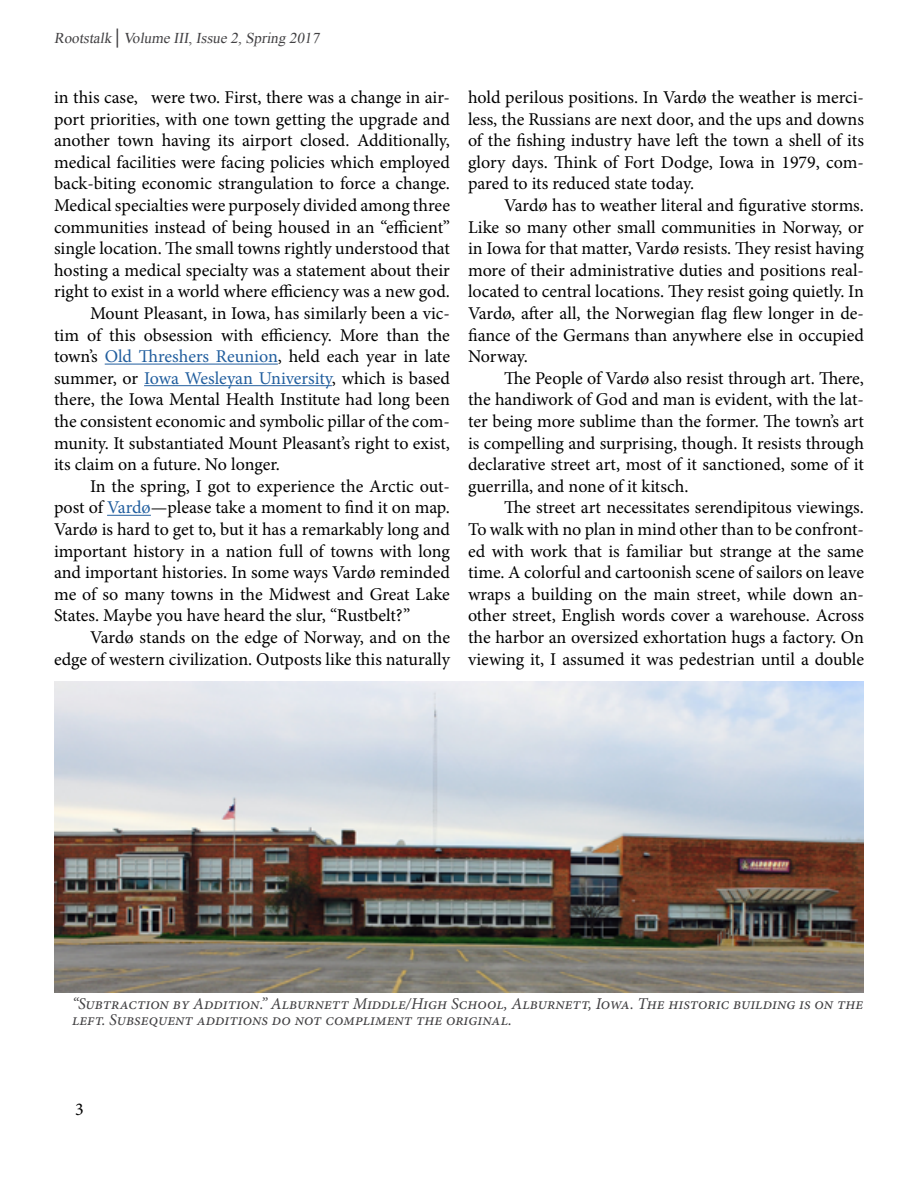
<style>
.page{position:relative;width:918px;height:1188px;background:#fff}
.page>*{position:absolute;margin:0;border:0;box-sizing:border-box;transform-origin:0 0}
.t1{font:18px/21.6px "Minion Pro";color:#000;text-align:justify}
.t2{font:italic 16.5px/16.5px "Minion Pro";color:#414042}
.t3{font:italic 15px "Times New Roman";color:#414042}
.s1{font-weight:700;font-style:normal;font-size:21px}
.s2{font-style:normal}
.s3{color:#215e9e}
</style>
<div class="page">
<hr style="left:105px;top:364px;width:173px;height:1px;background:#215e9e">
<hr style="left:144px;top:385px;width:188px;height:1px;background:#215e9e">
<hr style="left:107px;top:515px;width:44px;height:1px;background:#215e9e">
<img style="left:54px;top:682px;width:810px;height:310px">
<p class="t3" style="left:54px;top:28px;width:270px">Rootstalk <span class="s1">|</span> Volume III<span class="s2">,</span> Issue 2,Spring 2017</p>
<p class="t1" style="left:54px;top:87px;width:397px">in this case, were two. First, there was a change in air-</p>
<p class="t1" style="left:54px;top:108px;width:398px">port priorities, with one town getting the upgrade and</p>
<p class="t1" style="left:54px;top:130px;width:397px">another town having its airport closed. Additionally,</p>
<p class="t1" style="left:54px;top:151px;width:397px">medical facilities were facing policies which employed</p>
<p class="t1" style="left:54px;top:173px;width:397px">back-biting economic strangulation to force a change.</p>
<p class="t1" style="left:54px;top:195px;width:398px">Medical specialties were purposely divided among three</p>
<p class="t1" style="left:54px;top:216px;width:398px">communities instead of being housed in an “efficient”</p>
<p class="t1" style="left:54px;top:238px;width:398px">single location. The small towns rightly understood that</p>
<p class="t1" style="left:54px;top:259px;width:397px">hosting a medical specialty was a statement about their</p>
<p class="t1" style="left:54px;top:281px;width:398px">right to exist in a world where efficiency was a new god.</p>
<p class="t1" style="left:90px;top:303px;width:362px">Mount Pleasant, in Iowa, has similarly been a vic-</p>
<p class="t1" style="left:54px;top:324px;width:397px">tim of this obsession with efficiency. More than the</p>
<p class="t1" style="left:54px;top:346px;width:398px">town’s <span class="s3">Old Threshers Reunion</span>, held each year in late</p>
<p class="t1" style="left:54px;top:367px;width:397px">summer, or <span class="s3">Iowa Wesleyan University</span>, which is based</p>
<p class="t1" style="left:54px;top:389px;width:397px">there, the Iowa Mental Health Institute had long been</p>
<p class="t1" style="left:54px;top:411px;width:398px">the consistent economic and symbolic pillar of the com-</p>
<p class="t1" style="left:54px;top:432px;width:398px">munity. It substantiated Mount Pleasant’s right to exist,</p>
<p class="t1" style="left:54px;top:454px;width:227px">its claim on a future. No longer.</p>
<p class="t1" style="left:90px;top:475px;width:361px">In the spring, I got to experience the Arctic out-</p>
<p class="t1" style="left:54px;top:497px;width:397px">post of <span class="s3">Vardø</span>—please take a moment to find it on map.</p>
<p class="t1" style="left:54px;top:519px;width:398px">Vardø is hard to get to, but it has a remarkably long and</p>
<p class="t1" style="left:54px;top:540px;width:398px">important history in a nation full of towns with long</p>
<p class="t1" style="left:54px;top:562px;width:398px">and important histories. In some ways Vardø reminded</p>
<p class="t1" style="left:54px;top:583px;width:397px">me of so many towns in the Midwest and Great Lake</p>
<p class="t1" style="left:54px;top:605px;width:358px">States. Maybe you have heard the slur, “Rustbelt?”</p>
<p class="t1" style="left:90px;top:627px;width:362px">Vardø stands on the edge of Norway, and on the</p>
<p class="t1" style="left:54px;top:648px;width:398px">edge of western civilization. Outposts like this naturally</p>
<p class="t1" style="left:468px;top:87px;width:398px">hold perilous positions. In Vardø the weather is merci&shy;less, the Russians are next door, and the ups and downs of the fishing industry have left the town a shell of its glory days. Think of Fort Dodge, Iowa in 1979, com&shy;pared to its reduced state today.</p>
<p class="t1" style="left:468px;top:195px;width:398px;text-indent:36px">Vardø has to weather literal and figurative storms.<br>Like so many other small communities in Norway, or in Iowa for that matter, Vardø resists. They resist having more of their administrative duties and positions real&shy;located to central locations. They resist going quietly. In Vardø, after all, the Norwegian flag flew longer in de&shy;fiance of the Germans than anywhere else in occupied Norway.</p>
<p class="t1" style="left:468px;top:367px;width:398px;text-indent:36px">The People of Vardø also resist through art. There, the handiwork of God and man is evident, with the lat&shy;ter being more sublime than the former. The town’s art is compelling and surprising, though. It resists through declarative street art, most of it sanctioned, some of it guerrilla, and none of it kitsch.</p>
<p class="t1" style="left:468px;top:497px;width:398px;text-indent:36px">The street art necessitates serendipitous viewings.<br>To walk with no plan in mind other than to be confront&shy;ed with work that is familiar but strange at the same time. A colorful and cartoonish scene of sailors on leave wraps a building on the main street, while down an&shy;other street, English words cover a warehouse. Across the harbor an oversized exhortation hugs a factory. On viewing it, I assumed it was pedestrian until a double</p>
<p class="t2" style="left:72px;top:995px;width:793px">“Subtraction by Addition.” Alburnett Middle/High School, Alburnett, Iowa. The historic building is on the left. Subsequent additions do not compliment the original.</p>
<p class="t1" style="left:75px;top:1098px;width:10px">3</p>
</div>
